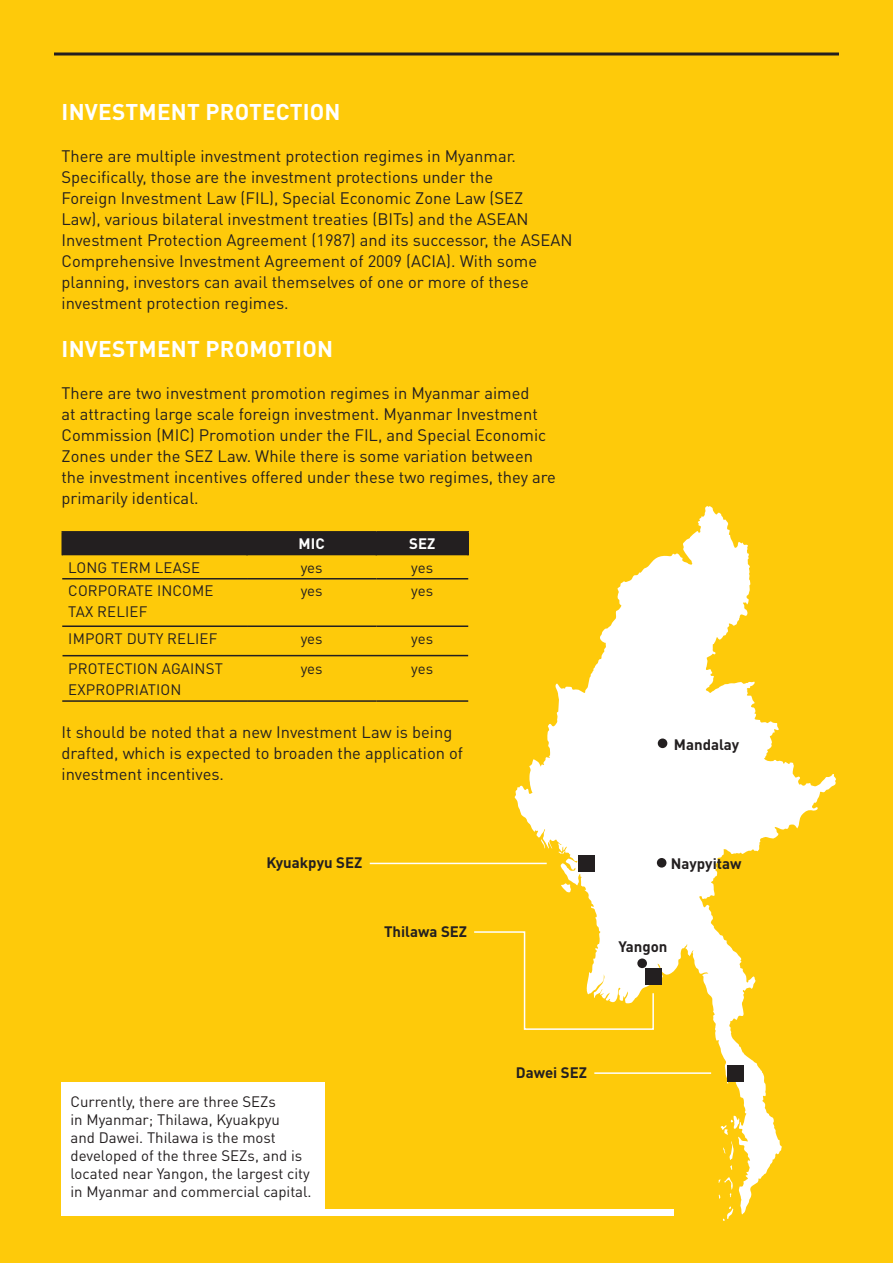
<style>
.page{position:relative;width:893px;height:1263px;background:#feca0a}
.page>*{position:absolute;margin:0;border:0;box-sizing:border-box;transform-origin:0 0}
.t1{font:700 22.5px "DINOT";letter-spacing:.01em;color:#fff}
.t2{font:16.5px/21px "DINOT";color:#231f20}
.t3{font:15px/18px "DINOT";color:#231f20}
.t4{font:700 15px "DINOT";color:#231f20}
.t5{font:700 15px "DINOT";letter-spacing:.01em;color:#fff}
</style>
<div class="page">
<hr style="left:54px;top:53px;width:785px;height:3px;background:#231f20">
<hr style="left:62px;top:531px;width:185px;height:2px;background:#231f20">
<hr style="left:247px;top:531px;width:129px;height:2px;background:#231f20">
<hr style="left:376px;top:531px;width:93px;height:2px;background:#231f20">
<div style="left:62px;top:532px;width:405px;height:23px;background:#231f20"></div>
<hr style="left:467px;top:533px;width:2px;height:22px;background:#231f20">
<hr style="left:62px;top:578px;width:185px;height:1px;background:#231f20">
<hr style="left:247px;top:578px;width:129px;height:1px;background:#231f20">
<hr style="left:376px;top:578px;width:92px;height:1px;background:#231f20">
<hr style="left:62px;top:625px;width:185px;height:2px;background:#231f20">
<hr style="left:247px;top:625px;width:129px;height:2px;background:#231f20">
<hr style="left:376px;top:625px;width:92px;height:2px;background:#231f20">
<svg style="left:723px;top:1214px;width:9px;height:7px"></svg>
<svg style="left:513px;top:506px;width:323px;height:708px"></svg>
<div style="left:728px;top:1065px;width:16px;height:16px;background:#231f20"></div>
<div style="left:578px;top:855px;width:16px;height:16px;background:#231f20"></div>
<div style="left:645px;top:968px;width:16px;height:16px;background:#231f20"></div>
<hr style="left:370px;top:863px;width:177px;height:1px;background:#fff">
<svg style="left:474px;top:930px;width:181px;height:101px"></svg>
<hr style="left:594px;top:1072px;width:117px;height:2px;background:#fff">
<div style="left:62px;top:1082px;width:263px;height:133px;background:#fff"></div>
<div style="left:323px;top:1209px;width:351px;height:6px;background:#fff"></div>
<div style="left:637px;top:958px;width:10px;height:10px;background:#231f20;border-radius:50%"></div>
<div style="left:657px;top:858px;width:9px;height:9px;background:#231f20;border-radius:50%"></div>
<div style="left:658px;top:738px;width:9px;height:10px;background:#231f20;border-radius:50%"></div>
<hr style="left:62px;top:700px;width:185px;height:2px;background:#231f20">
<hr style="left:247px;top:700px;width:129px;height:2px;background:#231f20">
<hr style="left:376px;top:700px;width:92px;height:2px;background:#231f20">
<hr style="left:63px;top:655px;width:405px;height:1px;background:#231f20">
<p class="t1" style="left:62px;top:97px;width:280px">INVESTMENT PROTECTION</p>
<p class="t2" style="left:62px;top:145px;width:512px">There are multiple investment protection regimes in Myanmar.<br>Specifically, those are the investment protections under the<br>Foreign Investment Law (FIL), Special Economic Zone Law (SEZ<br>Law), various bilateral investment treaties (BITs) and the ASEAN Investment Protection Agreement (1987) and its successor, the ASEAN Comprehensive Investment Agreement of 2009 (ACIA). With some planning, investors can avail themselves of one or more of these investment protection regimes.</p>
<p class="t1" style="left:62px;top:334px;width:273px">INVESTMENT PROMOTION</p>
<p class="t2" style="left:62px;top:382px;width:496px">There are two investment promotion regimes in Myanmar aimed<br>at attracting large scale foreign investment. Myanmar Investment Commission (MIC) Promotion under the FIL, and Special Economic Zones under the SEZ Law. While there is some variation between the investment incentives offered under these two regimes, they are primarily identical.</p>
<p class="t5" style="left:298px;top:534px;width:28px">MIC</p>
<p class="t5" style="left:409px;top:534px;width:28px">SEZ</p>
<p class="t3" style="left:68px;top:558px;width:133px">LONG TERM LEASE</p>
<p class="t3" style="left:301px;top:558px;width:23px">yes</p>
<p class="t3" style="left:411px;top:558px;width:23px">yes</p>
<p class="t3" style="left:68px;top:580px;width:147px;line-height:21px">CORPORATE INCOME<br>TAX RELIEF</p>
<p class="t3" style="left:301px;top:581px;width:23px">yes</p>
<p class="t3" style="left:411px;top:581px;width:23px">yes</p>
<p class="t3" style="left:68px;top:629px;width:151px">IMPORT DUTY RELIEF</p>
<p class="t3" style="left:301px;top:629px;width:23px">yes</p>
<p class="t3" style="left:411px;top:629px;width:23px">yes</p>
<p class="t3" style="left:68px;top:657px;width:156px;line-height:21px">PROTECTION AGAINST<br>EXPROPRIATION</p>
<p class="t3" style="left:301px;top:659px;width:23px">yes</p>
<p class="t3" style="left:411px;top:659px;width:23px">yes</p>
<p class="t2" style="left:62px;top:721px;width:403px">It should be noted that a new Investment Law is being drafted, which is expected to broaden the application of investment incentives.</p>
<p class="t4" style="left:266px;top:853px;width:97px">Kyuakpyu SEZ</p>
<p class="t4" style="left:384px;top:921px;width:85px">Thilawa SEZ</p>
<p class="t4" style="left:674px;top:734px;width:67px">Mandalay</p>
<p class="t4" style="left:671px;top:853px;width:72px">Naypyitaw</p>
<p class="t4" style="left:618px;top:936px;width:51px">Yangon</p>
<p class="t3" style="left:70px;top:1092px;width:243px">Currently, there are three SEZs<br>in Myanmar; Thilawa, Kyuakpyu<br>and Dawei. Thilawa is the most developed of the three SEZs, and is located near Yangon, the largest city in Myanmar and commercial capital.</p>
<p class="t4" style="left:516px;top:1062px;width:73px">Dawei SEZ</p>
</div>
